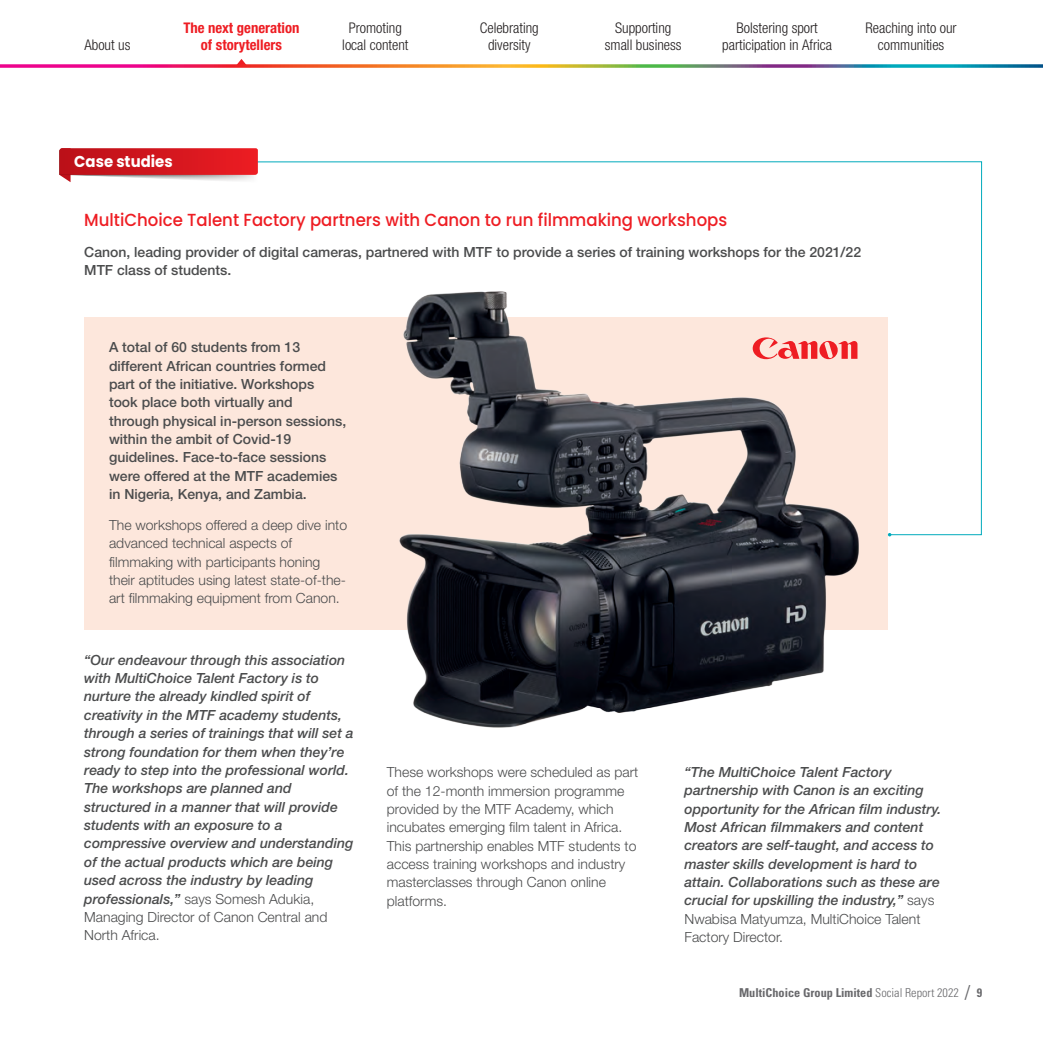
<style>
.page{position:relative;width:1043px;height:1043px;background:#fff}
.page>*{position:absolute;margin:0;border:0;box-sizing:border-box;transform-origin:0 0}
.body_copy_new{font:500 17.5px "Poppins";color:#ee1d23;scale:.94 1}
.body_copy_new-2{font:700 15.75px "Poppins";color:#fff;scale:.94 1}
.t1{font:300 condensed 14.7px/17.2px "Helvetica Neue LT Std";color:#231f20;text-align:center}
.t2{font:700 condensed 14.7px/17.2px "Helvetica Neue LT Std";color:#ee1d23;text-align:center}
.body_copy_new-3{font:italic 500 14px/18.4px "Helvetica Neue LT Std";color:#4b4c4d}
.body_copy_new-4{font:300 14px/18.4px "Helvetica Neue LT Std";color:#4b4c4d}
.body_copy_intro{font:500 14px/18.4px "Helvetica Neue LT Std";color:#4b4c4d}
.t3{font:700 condensed 12.25px "Univers LT Std";color:#69696c}
.s1{font-weight:300;font-style:normal}
.s2{font-weight:300}
.s3{font-family:"Minion Pro";font-weight:400;font-stretch:normal;font-size:21px}
</style>
<div class="page">
<svg style="left:258px;top:161px;width:724px;height:375px"></svg>
<div style="left:84px;top:317px;width:323px;height:313px;background:#fde7dc"></div>
<svg style="left:59px;top:148px;width:199px;height:34px;background:#d64147"></svg>
<img style="left:301px;top:282px;width:571px;height:446px">
<svg style="left:753px;top:337px;width:104px;height:22px;background:#f68c89"></svg>
<svg style="left:237px;top:59px;width:9px;height:5px"></svg>
<svg style="left:0;top:64px;width:1043px;height:4px;background:#af7875"></svg>
<p class="t1" style="left:84px;top:36px;width:47px">About us</p>
<p class="t2" style="left:183px;top:19px;width:117px">The next generation of storytellers</p>
<p class="t1" style="left:342px;top:19px;width:68px">Promoting local content</p>
<p class="t1" style="left:480px;top:19px;width:61px">Celebrating diversity</p>
<p class="t1" style="left:605px;top:19px;width:78px">Supporting small business</p>
<p class="t1" style="left:722px;top:19px;width:111px">Bolstering sport participation in Africa</p>
<p class="t1" style="left:866px;top:19px;width:93px">Reaching into our communities</p>
<p class="body_copy_new-2" style="left:74px;top:153px;width:106px">Case studies</p>
<p class="body_copy_new" style="left:84px;top:210px;width:686px">MultiChoice Talent Factory partners with Canon to run filmmaking workshops</p>
<p class="body_copy_intro" style="left:84px;top:243px;width:778px">Canon, leading provider of digital cameras, partnered with MTF to provide a series of training workshops for the 2021/22<br>MTF class of students.</p>
<p class="body_copy_intro" style="left:109px;top:338px;width:239px">A total of 60 students from 13 different African countries formed part of the initiative. Workshops took place both virtually and<br>through physical in-person sessions, within the ambit of Covid-19 guidelines. Face-to-face sessions were offered at the MTF academies in Nigeria, Kenya, and Zambia.</p>
<p class="body_copy_new-4" style="left:109px;top:515px;width:240px">The workshops offered a deep dive into advanced technical aspects of filmmaking with participants honing their aptitudes using latest state-of-the&shy;art filmmaking equipment from Canon.</p>
<p class="body_copy_new-3" style="left:84px;top:650px;width:271px">“Our endeavour through this association with MultiChoice Talent Factory is to nurture the already kindled spirit of creativity in the MTF academy students, through a series of trainings that will set a strong foundation for them when they’re ready to step into the professional world.<br>The workshops are planned and structured in a manner that will provide students with an exposure to a compressive overview and understanding of the actual products which are being used across the industry by leading professionals,” <span class="s1">says Somesh Adukia, Managing Director of Canon Central and North Africa.</span></p>
<p class="body_copy_new-4" style="left:387px;top:763px;width:253px">These workshops were scheduled as part of the 12-month immersion programme provided by the MTF Academy, which incubates emerging film talent in Africa.<br>This partnership enables MTF students to access training workshops and industry masterclasses through Canon online platforms.</p>
<p class="body_copy_new-3" style="left:684px;top:763px;width:258px">“The MultiChoice Talent Factory partnership with Canon is an exciting opportunity for the African film industry.<br>Most African filmmakers and content creators are self-taught, and access to master skills development is hard to attain. Collaborations such as these are crucial for upskilling the industry,” <span class="s1">says Nwabisa Matyumza, MultiChoice Talent Factory Director.</span></p>
<p class="t3" style="left:739px;top:985px;width:245px">MultiChoice Group Limited <span class="s2">Social Report 2022</span> <span class="s3">/</span> 9</p>
</div>
